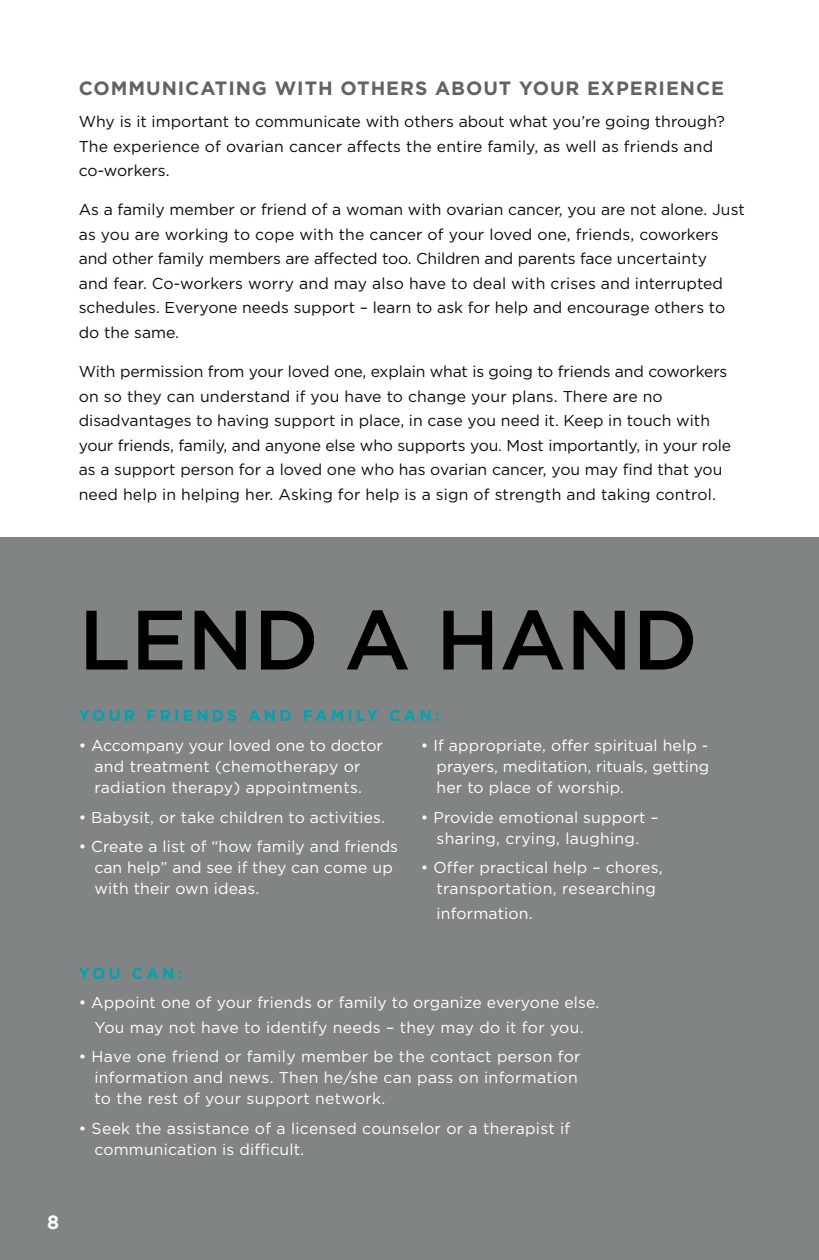
<style>
.page{position:relative;width:819px;height:1260px;background:#fff}
.page>*{position:absolute;margin:0;border:0;box-sizing:border-box;transform-origin:0 0}
.Body_Copy{font:500 84px "Gotham";color:#000}
.H3_subhead{font:700 19.25px "Gotham";letter-spacing:.05em;color:#636366}
.t1{font:700 19.25px "Gotham";color:#fff}
.H3_subhead-2{font:15.75px/24.5px "Gotham";color:#110a0c}
.Body_Copy-2{font:15.75px/21px "Gotham";letter-spacing:.01em;color:#fff;text-align:center}
.Body_Copy-3{font:700 15.75px "Gotham";letter-spacing:.2em;color:#00a3b3}
</style>
<div class="page">
<div style="left:0;top:538px;width:819px;height:722px;background:#818485"></div>
<p class="H3_subhead" style="left:79px;top:77px;width:647px">COMMUNICATING WITH OTHERS ABOUT YOUR EXPERIENCE</p>
<p class="H3_subhead-2" style="left:79px;top:109px;width:648px">Why is it important to communicate with others about what you’re going through?<br>The experience of ovarian cancer affects the entire family, as well as friends and co-workers.</p>
<p class="H3_subhead-2" style="left:79px;top:197px;width:668px">As a family member or friend of a woman with ovarian cancer, you are not alone. Just as you are working to cope with the cancer of your loved one, friends, coworkers and other family members are affected too. Children and parents face uncertainty<br>and fear. Co-workers worry and may also have to deal with crises and interrupted schedules. Everyone needs support – learn to ask for help and encourage others to do the same.</p>
<p class="H3_subhead-2" style="left:79px;top:359px;width:654px">With permission from your loved one, explain what is going to friends and coworkers on so they can understand if you have to change your plans. There are no disadvantages to having support in place, in case you need it. Keep in touch with your friends, family, and anyone else who supports you. Most importantly, in your role as a support person for a loved one who has ovarian cancer, you may find that you need help in helping her. Asking for help is a sign of strength and taking control.</p>
<p class="Body_Copy" style="left:79px;top:592px;width:621px">LEND A HAND</p>
<p class="Body_Copy-3" style="left:79px;top:706px;width:363px">YOUR FRIENDS AND FAMILY CAN:</p>
<p class="Body_Copy-2" style="left:79px;top:735px;width:306px">• Accompany your loved one to doctor and treatment (chemotherapy or radiation therapy) appointments.</p>
<p class="Body_Copy-2" style="left:79px;top:807px;width:308px">• Babysit, or take children to activities.</p>
<p class="Body_Copy-2" style="left:94px;top:836px;width:305px;text-align:left;text-indent:-16px">• Create a list of “how family and friends can help” and see if they can come up with their own ideas.</p>
<p class="Body_Copy-2" style="left:437px;top:735px;width:274px;text-align:justify;text-indent:-16px">• If appropriate, offer spiritual help - prayers, meditation, rituals, getting her to place of worship.</p>
<p class="Body_Copy-2" style="left:421px;top:807px;width:240px">• Provide emotional support – sharing, crying, laughing.</p>
<p class="Body_Copy-2" style="left:421px;top:857px;width:243px">• Offer practical help – chores, transportation, researching</p>
<p class="Body_Copy-2" style="left:437px;top:903px;width:98px">information.</p>
<p class="Body_Copy-3" style="left:79px;top:964px;width:105px">YOU CAN:</p>
<p class="Body_Copy-2" style="left:79px;top:990px;width:522px;line-height:24.5px">• Appoint one of your friends or family to organize everyone else.<br>You may not have to identify needs – they may do it for you.</p>
<p class="Body_Copy-2" style="left:94px;top:1046px;width:488px;text-align:left;text-indent:-16px">• Have one friend or family member be the contact person for information and news. Then he/she can pass on information to the rest of your support network.</p>
<p class="Body_Copy-2" style="left:94px;top:1118px;width:477px;text-align:left;text-indent:-16px">• Seek the assistance of a licensed counselor or a therapist if communication is difficult.</p>
<p class="t1" style="left:47px;top:1212px;width:14px">8</p>
</div>
